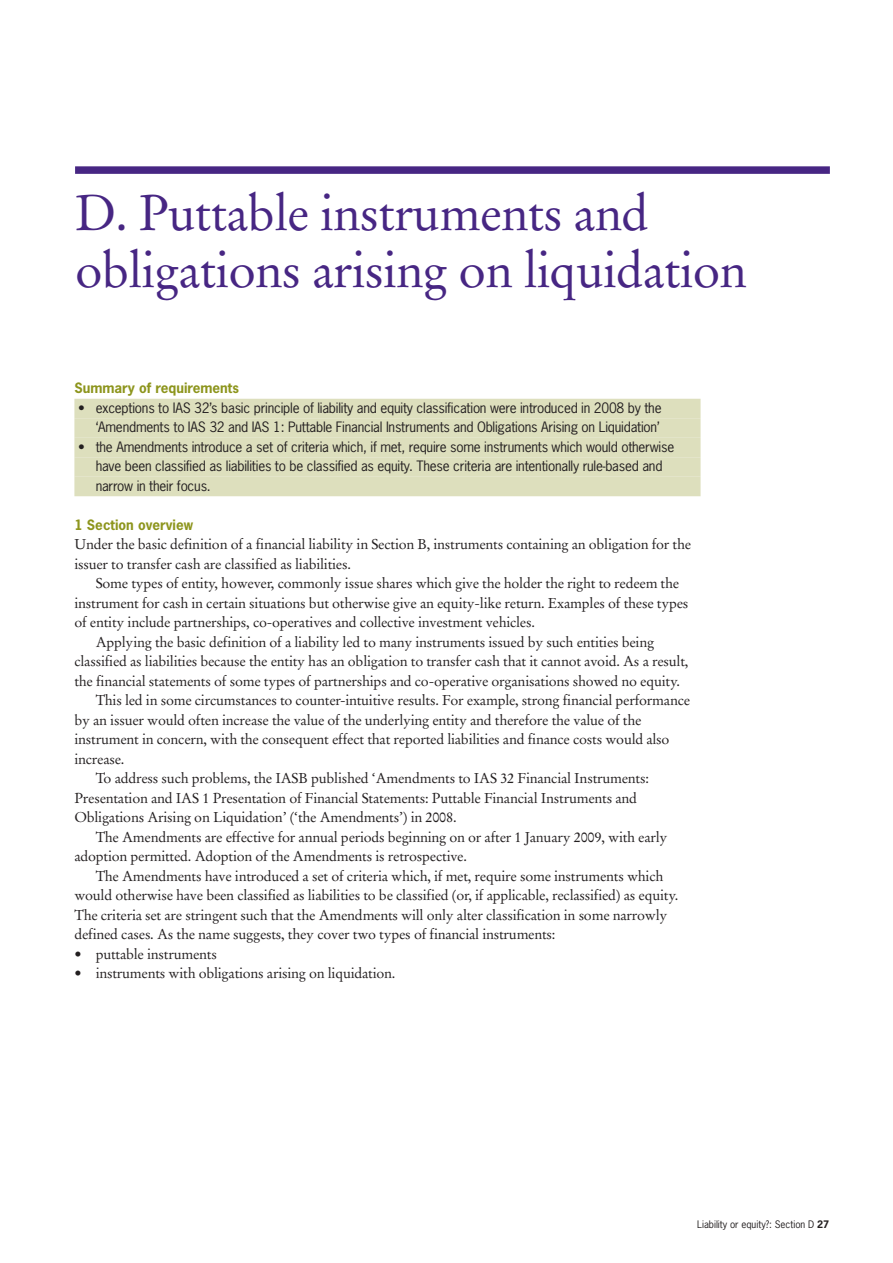
<style>
.page{position:relative;width:893px;height:1263px;background:#fff}
.page>*{position:absolute;margin:0;border:0;box-sizing:border-box;transform-origin:0 0}
.t1{font:49.5px/57px "Stempel Garamond";letter-spacing:-.015em;color:#472683}
.t2{font:14.25px/19.5px "Stempel Garamond";letter-spacing:-.015em;color:#231f20}
.t3{font:13.5px/19.5px "News Gothic";letter-spacing:-.015em;color:#231f20;text-align:right}
.t4{font:700 13.5px "News Gothic";color:#8d951d}
.t5{font:9.75px "News Gothic";color:#231f20}
.s1{font-weight:700}
</style>
<div class="page">
<div style="left:75px;top:166px;width:755px;height:8px;background:#472683"></div>
<div style="left:74px;top:399px;width:627px;height:19px;background:#dddfbd"></div>
<div style="left:74px;top:418px;width:627px;height:20px;background:#dddfbd"></div>
<div style="left:74px;top:438px;width:627px;height:19px;background:#dddfbd"></div>
<div style="left:74px;top:457px;width:627px;height:20px;background:#dddfbd"></div>
<div style="left:74px;top:477px;width:627px;height:19px;background:#dddfbd"></div>
<h1 class="t1" style="left:75px;top:189px;width:673px">D. Puttable instruments and obligations arising on liquidation</h1>
<p class="t4" style="left:74px;top:381px;width:166px">Summary of requirements</p>
<p class="t3" style="left:78px;top:398px;width:585px">• exceptions to IAS 32’s basic principle of liability and equity classification were introduced in 2008 by the ‘Amendments to IAS 32 and IAS 1: Puttable Financial Instruments and Obligations Arising on Liquidation’</p>
<p class="t3" style="left:96px;top:437px;width:580px;text-align:left;text-indent:-18px">• the Amendments introduce a set of criteria which, if met, require some instruments which would otherwise have been classified as liabilities to be classified as equity. These criteria are intentionally rule-based and narrow in their focus.</p>
<p class="t4" style="left:74px;top:517px;width:120px">1 Section overview</p>
<p class="t2" style="left:74px;top:536px;width:618px">Under the basic definition of a financial liability in Section B, instruments containing an obligation for the issuer to transfer cash are classified as liabilities.</p>
<p class="t2" style="left:96px;top:575px;width:585px">Some types of entity, however, commonly issue shares which give the holder the right to redeem the</p>
<p class="t2" style="left:74px;top:594px;width:615px">instrument for cash in certain situations but otherwise give an equity-like return. Examples of these types</p>
<p class="t2" style="left:74px;top:614px;width:462px">of entity include partnerships, co-operatives and collective investment vehicles.</p>
<p class="t2" style="left:96px;top:633px;width:560px">Applying the basic definition of a liability led to many instruments issued by such entities being</p>
<p class="t2" style="left:74px;top:653px;width:615px">classified as liabilities because the entity has an obligation to transfer cash that it cannot avoid. As a result,</p>
<p class="t2" style="left:74px;top:672px;width:607px">the financial statements of some types of partnerships and co-operative organisations showed no equity.</p>
<p class="t2" style="left:96px;top:692px;width:596px">This led in some circumstances to counter-intuitive results. For example, strong financial performance</p>
<p class="t2" style="left:74px;top:711px;width:568px">by an issuer would often increase the value of the underlying entity and therefore the value of the</p>
<p class="t2" style="left:74px;top:731px;width:597px">instrument in concern, with the consequent effect that reported liabilities and finance costs would also</p>
<p class="t2" style="left:74px;top:750px;width:52px">increase.</p>
<p class="t2" style="left:96px;top:770px;width:555px">To address such problems, the IASB published ‘Amendments to IAS 32 Financial Instruments:</p>
<p class="t2" style="left:74px;top:789px;width:564px">Presentation and IAS 1 Presentation of Financial Statements: Puttable Financial Instruments and</p>
<p class="t2" style="left:74px;top:809px;width:384px">Obligations Arising on Liquidation’ (‘the Amendments’) in 2008.</p>
<p class="t2" style="left:96px;top:828px;width:573px">The Amendments are effective for annual periods beginning on or after 1 January 2009, with early</p>
<p class="t2" style="left:74px;top:848px;width:394px">adoption permitted. Adoption of the Amendments is retrospective.</p>
<p class="t2" style="left:96px;top:867px;width:569px">The Amendments have introduced a set of criteria which, if met, require some instruments which</p>
<p class="t2" style="left:74px;top:887px;width:605px">would otherwise have been classified as liabilities to be classified (or, if applicable, reclassified) as equity.</p>
<p class="t2" style="left:74px;top:906px;width:595px">The criteria set are stringent such that the Amendments will only alter classification in some narrowly</p>
<p class="t2" style="left:74px;top:926px;width:483px">defined cases. As the name suggests, they cover two types of financial instruments:</p>
<p class="t2" style="left:74px;top:945px;width:144px">• puttable instruments</p>
<p class="t2" style="left:74px;top:965px;width:323px">• instruments with obligations arising on liquidation.</p>
<p class="t5" style="left:697px;top:1219px;width:134px">Liability or equity?: Section D <span class="s1">27</span></p>
</div>
